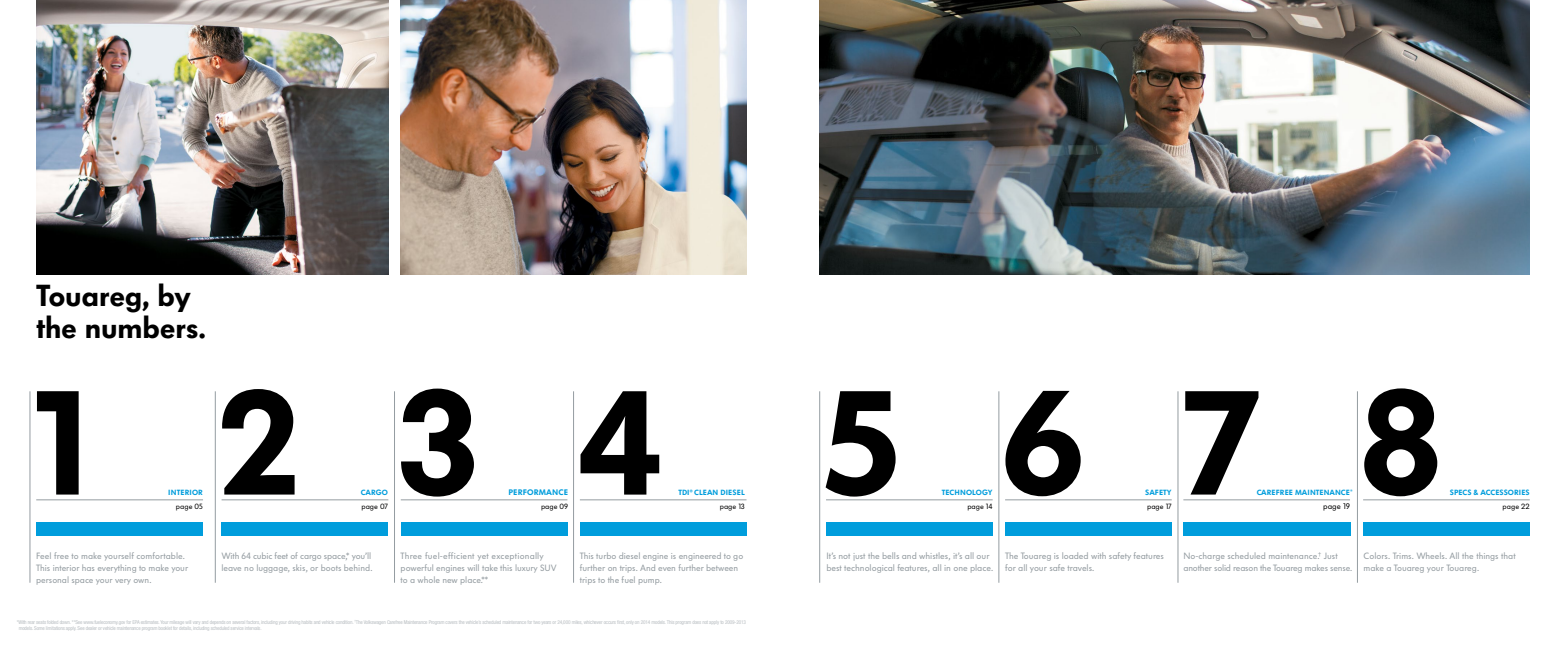
<style>
.page{position:relative;width:1566px;height:648px;background:#fff}
.page>*{position:absolute;margin:0;border:0;box-sizing:border-box;transform-origin:0 0}
.t1{font:145.8px "Volkswagen Headline";color:#000}
.Header_1_BLK{font:30px/32px "Volkswagen Headline";letter-spacing:-.005em;color:#000}
.TOC_body{font:9.1px/12.1px "Volkswagen Copy";letter-spacing:-.005em;color:#949ca1}
.TOC_body-2{font:9px/12px "Volkswagen Copy";letter-spacing:-.005em;color:#949ca1}
.t2{font:900 8px "VW Headline OT";letter-spacing:.01em;color:#009ddc}
.t3{font:8px "Volkswagen Copy";color:#000}
.t4{font:900 7.5px "VW Headline OT";letter-spacing:.01em;color:#009ddc}
.t5{font:7.5px "Volkswagen Copy";color:#000}
.Legal{font:condensed 5.2px/6px "Helvetica Neue";letter-spacing:-.02em;color:#b9bec2}
.t6{font:900 3.2px "VW Headline OT";color:#009ddc}
</style>
<div class="page">
<img style="left:36px;top:0;width:352px;height:274px">
<img style="left:819px;top:0;width:711px;height:274px">
<img style="left:401px;top:0;width:346px;height:274px">
<hr style="left:215px;top:391px;width:1px;height:192px;background:#949ca1">
<hr style="left:30px;top:391px;width:1px;height:192px;background:#949ca1">
<div style="left:580px;top:522px;width:167px;height:14px;background:#009ddc"></div>
<div style="left:401px;top:522px;width:166px;height:14px;background:#009ddc"></div>
<div style="left:222px;top:522px;width:166px;height:14px;background:#009ddc"></div>
<div style="left:36px;top:522px;width:167px;height:14px;background:#009ddc"></div>
<hr style="left:820px;top:391px;width:1px;height:192px;background:#949ca1">
<div style="left:1363px;top:522px;width:167px;height:14px;background:#009ddc"></div>
<div style="left:1005px;top:522px;width:167px;height:14px;background:#009ddc"></div>
<div style="left:826px;top:522px;width:167px;height:14px;background:#009ddc"></div>
<hr style="left:401px;top:500px;width:166px;height:1px;background:#949ca1">
<hr style="left:580px;top:500px;width:167px;height:1px;background:#949ca1">
<hr style="left:222px;top:500px;width:166px;height:1px;background:#949ca1">
<hr style="left:36px;top:500px;width:167px;height:1px;background:#949ca1">
<hr style="left:826px;top:500px;width:167px;height:1px;background:#949ca1">
<hr style="left:1005px;top:500px;width:167px;height:1px;background:#949ca1">
<hr style="left:1363px;top:500px;width:167px;height:1px;background:#949ca1">
<hr style="left:1357px;top:391px;width:1px;height:192px;background:#949ca1">
<hr style="left:1178px;top:391px;width:1px;height:192px;background:#949ca1">
<hr style="left:999px;top:391px;width:1px;height:192px;background:#949ca1">
<hr style="left:573px;top:391px;width:1px;height:192px;background:#949ca1">
<hr style="left:394px;top:391px;width:1px;height:192px;background:#949ca1">
<div style="left:1183px;top:522px;width:167px;height:14px;background:#009ddc"></div>
<hr style="left:1183px;top:500px;width:167px;height:1px;background:#949ca1">
<p class="Header_1_BLK" style="left:36px;top:280px;width:172px">Touareg, by the numbers.</p>
<p class="t1" style="left:31px;top:359px;width:63px">1</p>
<p class="t1" style="left:216px;top:359px;width:87px">2</p>
<p class="t1" style="left:395px;top:359px;width:88px">3</p>
<p class="t4" style="left:361px;top:487px;width:29px">CARGO</p>
<p class="t5" style="left:361px;top:502px;width:28px">page 07</p>
<p class="t4" style="left:168px;top:487px;width:36px">INTERIOR</p>
<p class="t5" style="left:176px;top:502px;width:28px">page 05</p>
<p class="t2" style="left:508px;top:487px;width:61px">PERFORMANCE</p>
<p class="t5" style="left:541px;top:503px;width:29px">page 09</p>
<p class="t1" style="left:576px;top:359px;width:88px">4</p>
<p class="t4" style="left:679px;top:487px;width:68px">TDI<sup>®</sup> CLEAN DIESEL</p>
<p class="t5" style="left:720px;top:502px;width:26px">page 13</p>
<p class="t1" style="left:821px;top:359px;width:83px">5</p>
<p class="t1" style="left:999px;top:358px;width:89px">6</p>
<p class="t4" style="left:942px;top:487px;width:52px">TECHNOLOGY</p>
<p class="t5" style="left:967px;top:502px;width:27px">page 14</p>
<p class="t4" style="left:1145px;top:487px;width:28px">SAFETY</p>
<p class="t5" style="left:1147px;top:502px;width:26px">page 17</p>
<p class="t1" style="left:1182px;top:359px;width:81px">7</p>
<p class="t6" style="left:1350px;top:489px;width:4px">®</p>
<p class="t4" style="left:1257px;top:487px;width:95px">CAREFREE MAINTENANCE</p>
<p class="t3" style="left:1323px;top:502px;width:28px">page 19</p>
<p class="t1" style="left:1356px;top:359px;width:91px">8</p>
<p class="t4" style="left:1450px;top:487px;width:81px">SPECS &amp; ACCESSORIES</p>
<p class="t5" style="left:1503px;top:502px;width:29px">page 22</p>
<p class="TOC_body-2" style="left:1183px;top:550px;width:170px">No-charge scheduled maintenance.<sup>†</sup> Just another solid reason the Touareg makes sense.</p>
<p class="TOC_body-2" style="left:36px;top:550px;width:153px">Feel free to make yourself comfortable.<br>This interior has everything to make your personal space your very own.</p>
<p class="TOC_body" style="left:1005px;top:550px;width:161px">The Touareg is loaded with safety features</p>
<p class="TOC_body-2" style="left:221px;top:550px;width:152px">With 64 cubic feet of cargo space,* you’ll leave no luggage, skis, or boots behind.</p>
<p class="TOC_body-2" style="left:401px;top:550px;width:158px">Three fuel-efficient yet exceptionally powerful engines will take this luxury SUV to a whole new place.**</p>
<p class="TOC_body-2" style="left:1364px;top:550px;width:154px">Colors. Trims. Wheels. All the things that make a Touareg your Touareg.</p>
<p class="TOC_body-2" style="left:580px;top:550px;width:165px">This turbo diesel engine is engineered to go further on trips. And even further between trips to the fuel pump.</p>
<p class="TOC_body" style="left:826px;top:550px;width:168px">It’s not just the bells and whistles, it’s all our best technological features, all in one place.</p>
<p class="TOC_body" style="left:1005px;top:562px;width:91px">for all your safe travels.</p>
<p class="Legal" style="left:19px;top:619px;width:729px;text-indent:-2px">*With rear seats folded down. **See www.fueleconomy.gov for EPA estimates. Your mileage will vary and depends on several factors, including your driving habits and vehicle condition. <sup>†</sup>The Volkswagen Carefree Maintenance Program covers the vehicle’s scheduled maintenance for two years or 24,000 miles, whichever occurs first, only on 2014 models. This program does not apply to 2009-2013 models. Some limitations apply. See dealer or vehicle maintenance program booklet for details, including scheduled service intervals.</p>
</div>
